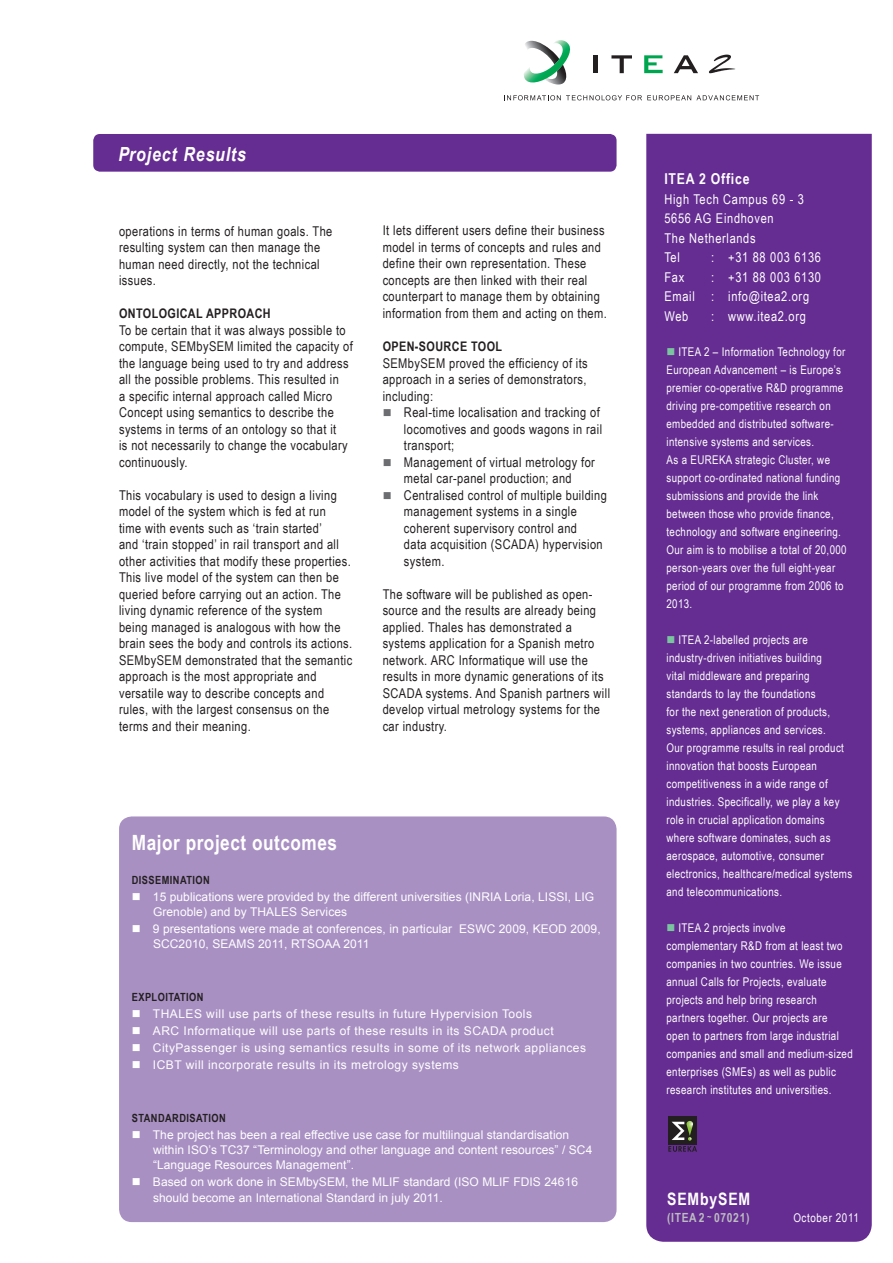
<style>
.page{position:relative;width:893px;height:1263px;background:#fff}
.page>*{position:absolute;margin:0;border:0;box-sizing:border-box;transform-origin:0 0}
.t1{font:700 21px "Arial Narrow";letter-spacing:.025em;color:#fff}
.t2{font:italic 700 19.5px "Arial Narrow";letter-spacing:.04em;color:#fff}
.t3{font:700 17.1px "Arial Narrow";letter-spacing:.355em;color:#fff}
.t4{font:700 15px "Arial Narrow";letter-spacing:.05em;color:#fff}
.t5{font:13.5px/16.5px "Arial Narrow";letter-spacing:.03em;color:#231f20}
.t6{font:13.5px/19.5px "Arial Narrow";letter-spacing:.05em;color:#fff}
.t7{font:700 13.2px "Arial Narrow";letter-spacing:.03em;color:#231f20}
.t8{font:700 12.6px "Arial Narrow";letter-spacing:.05em;color:#bcbdc0}
.t9{font:12px/18px "Arial Narrow";letter-spacing:.03em;color:#fff}
.t10{font:12px/15.3px "Arial";letter-spacing:.005em;color:#fff}
.t11{font:12px "Arial";letter-spacing:.04em;color:#fff}
.t12{font:12px "Arial Narrow";letter-spacing:.05em;color:#fff}
.t13{font:700 11.25px "Arial Narrow";letter-spacing:.04em;color:#231f20}
.s1{color:#6c6d70}
.s2{color:#7bc4a0}
.s3{font-size:9px}
</style>
<div class="page">
<div style="left:93px;top:134px;width:524px;height:38px;background:#652d91;border-radius:7px"></div>
<div style="left:646px;top:134px;width:226px;height:1108px;background:#652d91"></div>
<svg style="left:504px;top:95px;width:255px;height:5px"></svg>
<svg style="left:524px;top:40px;width:46px;height:45px"></svg>
<div style="left:593px;top:55px;width:5px;height:18px;background:#231f20"></div>
<svg style="left:611px;top:55px;width:21px;height:18px"></svg>
<svg style="left:674px;top:55px;width:24px;height:18px"></svg>
<svg style="left:644px;top:55px;width:19px;height:18px"></svg>
<svg style="left:709px;top:55px;width:27px;height:18px"></svg>
<div style="left:664px;top:170px;width:187px;height:182px;background:#652d91"></div>
<div style="left:668px;top:1116px;width:29px;height:29px;background:#231f20"></div>
<svg style="left:668px;top:1121px;width:29px;height:31px"></svg>
<div style="left:119px;top:816px;width:498px;height:406px;background:#a990c3;border-radius:13px"></div>
<h2 class="t2" style="left:119px;top:139px;width:129px">Project Results</h2>
<p class="t5" style="left:119px;top:222px;width:215px">operations in terms of human goals. The resulting system can then manage the human need directly, not the technical issues.</p>
<p class="t7" style="left:119px;top:303px;width:153px">ONTOLOGICAL APPROACH</p>
<p class="t5" style="left:119px;top:321px;width:235px">To be certain that it was always possible to compute, SEMbySEM limited the capacity of the language being used to try and address all the possible problems. This resulted in<br>a specific internal approach called Micro Concept using semantics to describe the systems in terms of an ontology so that it<br>is not necessarily to change the vocabulary continuously.</p>
<p class="t5" style="left:119px;top:486px;width:235px">This vocabulary is used to design a living model of the system which is fed at run<br>time with events such as ‘train started’<br>and ‘train stopped’ in rail transport and all other activities that modify these properties.<br>This live model of the system can then be queried before carrying out an action. The living dynamic reference of the system being managed is analogous with how the brain sees the body and controls its actions.<br>SEMbySEM demonstrated that the semantic approach is the most appropriate and versatile way to describe concepts and rules, with the largest consensus on the terms and their meaning.</p>
<p class="t5" style="left:383px;top:222px;width:226px">It lets different users define their business model in terms of concepts and rules and define their own representation. These concepts are then linked with their real counterpart to manage them by obtaining information from them and acting on them.</p>
<p class="t7" style="left:383px;top:336px;width:121px">OPEN-SOURCE TOOL</p>
<p class="t5" style="left:383px;top:354px;width:207px;text-align:justify">SEMbySEM proved the efficiency of its approach in a series of demonstrators, including:</p>
<p class="t5" style="left:404px;top:403px;width:200px;text-indent:-21px"><span class="s1">■</span> Real-time localisation and tracking of locomotives and goods wagons in rail transport;</p>
<p class="t5" style="left:383px;top:453px;width:214px;text-align:center"><span class="s1">■</span> Management of virtual metrology for metal car-panel production; and</p>
<p class="t5" style="left:404px;top:486px;width:204px;text-indent:-21px"><span class="s1">■</span> Centralised control of multiple building management systems in a single coherent supervisory control and<br>data acquisition (SCADA) hypervision system.</p>
<p class="t5" style="left:383px;top:585px;width:229px">The software will be published as open&shy;source and the results are already being applied. Thales has demonstrated a systems application for a Spanish metro network. ARC Informatique will use the results in more dynamic generations of its SCADA systems. And Spanish partners will develop virtual metrology systems for the car industry.</p>
<h1 class="t1" style="left:132px;top:826px;width:207px">MAJOR PROJECT OUTCOMES</h1>
<p class="t13" style="left:132px;top:871px;width:80px">DISSEMINATION</p>
<p class="t10" style="left:153px;top:889px;width:443px;text-indent:-21px">■ 15 publications were provided by the different universities (INRIA Loria, LISSI, LIG<br>Grenoble) and by THALES Services</p>
<p class="t10" style="left:153px;top:921px;width:449px;text-indent:-21px">■ 9 presentations were made at conferences, in particular ESWC 2009, KEOD 2009,<br>SCC2010, SEAMS 2011, RTSOAA 2011</p>
<p class="t13" style="left:132px;top:988px;width:73px">EXPLOITATION</p>
<p class="t11" style="left:132px;top:1006px;width:402px">■ THALES will use parts of these results in future Hypervision Tools</p>
<p class="t11" style="left:132px;top:1023px;width:423px">■ ARC Informatique will use parts of these results in its SCADA product</p>
<p class="t11" style="left:132px;top:1040px;width:456px">■ CityPassenger is using semantics results in some of its network appliances</p>
<p class="t11" style="left:132px;top:1057px;width:329px">■ ICBT will incorporate results in its metrology systems</p>
<p class="t13" style="left:132px;top:1109px;width:96px">STANDARDISATION</p>
<p class="t10" style="left:153px;top:1127px;width:441px;text-indent:-21px">■ The project has been a real effective use case for multilingual standardisation within ISO’s TC37 “Terminology and other language and content resources” / SC4 “Language Resources Management”.</p>
<p class="t10" style="left:153px;top:1175px;width:426px;text-indent:-21px">■ Based on work done in SEMbySEM, the MLIF standard (ISO MLIF FDIS 24616 should become an International Standard in july 2011.</p>
<p class="t4" style="left:664px;top:167px;width:87px">ITEA 2 OFFICE</p>
<p class="t6" style="left:664px;top:189px;width:141px">High Tech Campus 69 - 3<br>5656 AG Eindhoven<br>The Netherlands<br>Tel</p>
<p class="t6" style="left:711px;top:247px;width:111px">: +31 88 003 6136</p>
<p class="t6" style="left:664px;top:267px;width:158px;text-indent:47px">: +31 88 003 6130<br>Email : info@itea2.org<br>Web</p>
<p class="t6" style="left:664px;top:267px;width:21px">Fax</p>
<p class="t6" style="left:711px;top:306px;width:96px">: www.itea2.org</p>
<p class="t9" style="left:666px;top:342px;width:182px"><span class="s2">■</span> ITEA 2 – Information Technology for European Advancement – is Europe’s premier co-operative R&amp;D programme driving pre-competitive research on embedded and distributed software&shy;intensive systems and services.<br>As a EUREKA strategic Cluster, we support co-ordinated national funding submissions and provide the link between those who provide finance, technology and software engineering.<br>Our aim is to mobilise a total of 20,000 person-years over the full eight-year period of our programme from 2006 to 2013.</p>
<p class="t9" style="left:666px;top:630px;width:187px"><span class="s2">■</span> ITEA 2-labelled projects are industry-driven initiatives building<br>vital middleware and preparing standards to lay the foundations<br>for the next generation of products, systems, appliances and services.<br>Our programme results in real product innovation that boosts European competitiveness in a wide range of industries. Specifically, we play a key role in crucial application domains where software dominates, such as aerospace, automotive, consumer electronics, healthcare/medical systems and telecommunications.</p>
<p class="t9" style="left:666px;top:918px;width:188px"><span class="s2">■</span> ITEA 2 projects involve complementary R&amp;D from at least two companies in two countries. We issue annual Calls for Projects, evaluate projects and help bring research partners together. Our projects are open to partners from large industrial companies and small and medium-sized enterprises (SMEs) as well as public research institutes and universities.</p>
<p class="t3" style="left:667px;top:1186px;width:85px">SEMBYSEM</p>
<p class="t8" style="left:667px;top:1207px;width:84px">(ITEA 2 <span class="s3">~</span> 07021)</p>
<p class="t12" style="left:793px;top:1209px;width:67px">October 2011</p>
</div>
